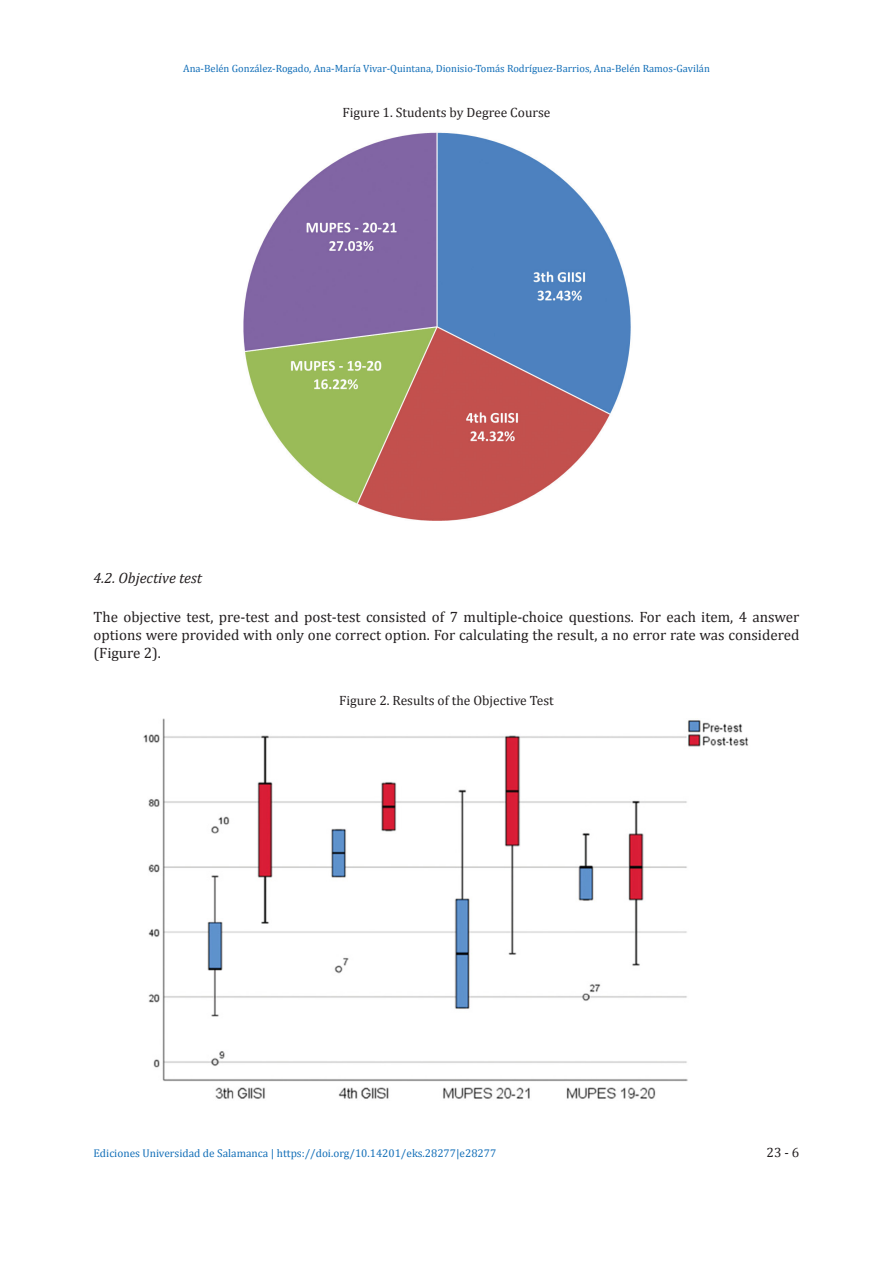
<style>
.page{position:relative;width:893px;height:1263px;background:#fff}
.page>*{position:absolute;margin:0;border:0;box-sizing:border-box;transform-origin:0 0}
.TX1{font:15px/18px "Cambria";color:#231f20;text-align:justify}
.b-head{font:italic 15px "Cambria";color:#231f20}
.Fig{font:13.5px "Cambria";color:#231f20}
.fig_caption{font:13.5px "Cambria";color:#231f20}
.t1{font:11.25px "Cambria";color:#136fb8}
.t2{font:10.5px "Cambria";color:#136fb8}
</style>
<div class="page">
<img style="left:243px;top:132px;width:388px;height:389px">
<img style="left:143px;top:718px;width:606px;height:381px">
<p class="t2" style="left:183px;top:62px;width:528px">Ana-Belén González-Rogado, Ana-María Vivar-Quintana, Dionisio-Tomás Rodríguez-Barrios, Ana-Belén Ramos-Gavilán</p>
<p class="fig_caption" style="left:343px;top:104px;width:209px">Figure 1. Students by Degree Course</p>
<p class="b-head" style="left:94px;top:568px;width:110px">4.2. Objective test</p>
<p class="TX1" style="left:94px;top:608px;width:707px">The objective test, pre-test and post-test consisted of 7 multiple-choice questions. For each item, 4 answer options were provided with only one correct option. For calculating the result, a no error rate was considered (Figure 2).</p>
<p class="Fig" style="left:339px;top:692px;width:216px">Figure 2. Results of the Objective Test</p>
<p class="t1" style="left:94px;top:1146px;width:404px">Ediciones Universidad de Salamanca | https://doi.org/10.14201/eks.28277|e28277</p>
<p class="Fig" style="left:767px;top:1144px;width:34px">23 - 6</p>
</div>
